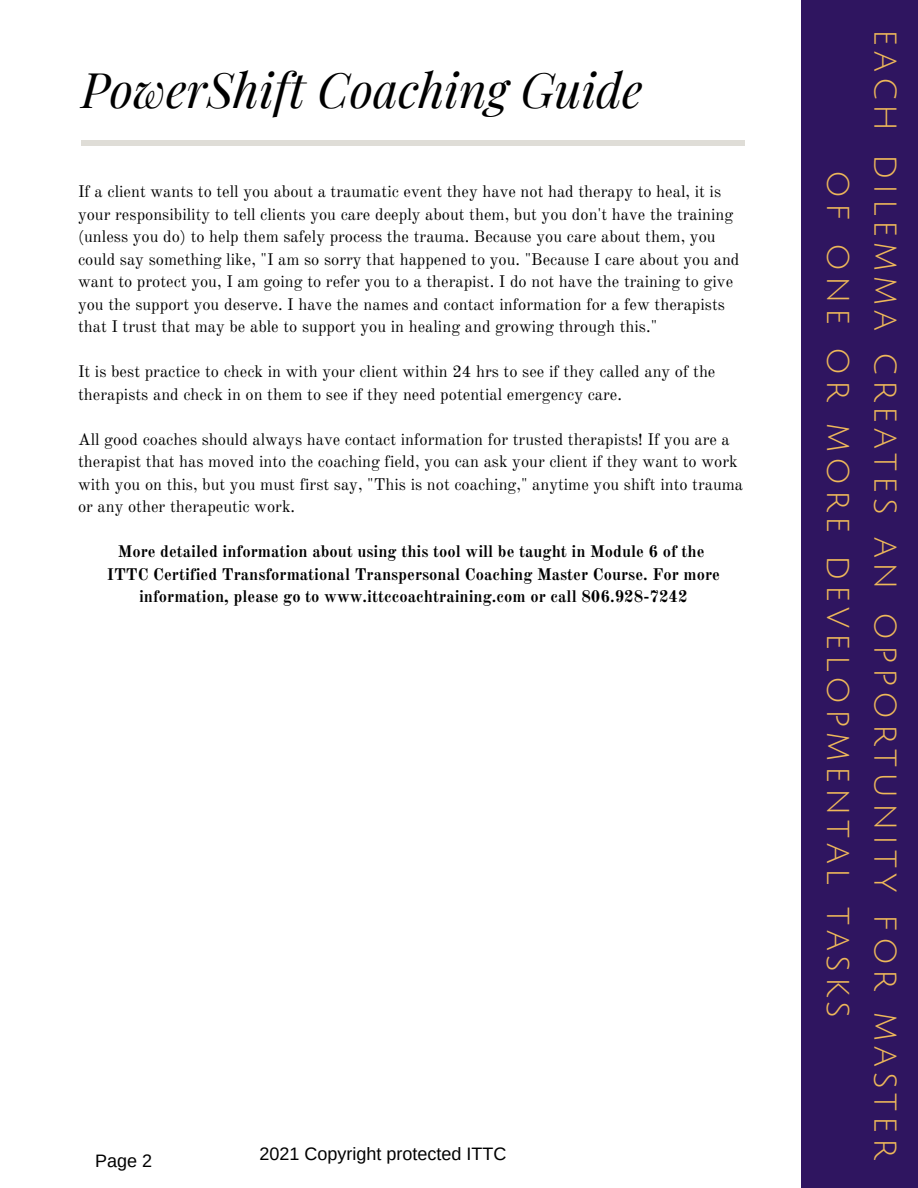
<style>
.page{position:relative;width:918px;height:1188px;background:#fff}
.page>*{position:absolute;margin:0;border:0;box-sizing:border-box;transform-origin:0 0}
.t1{font:italic 48px "Playfair Display";color:#000}
.t2{font:34.5px/47.2px "Julius Sans One";letter-spacing:.14em;color:#eeb85a;text-align:center}
.t3{font:18px "Arimo";color:#000}
.t4{font:16.5px/22.5px "Old Standard";color:#000}
.t5{font:700 16.5px/22.5px "Old Standard";color:#000;text-align:center}
</style>
<div class="page">
<hr style="left:82px;top:141px;width:663px;height:4px;background:#dfddd7">
<div style="left:801px;top:0;width:117px;height:1188px;background:#2f1560"></div>
<p class="t1" style="left:81px;top:56px;width:563px">PowerShift Coaching Guide</p>
<p class="t4" style="left:78px;top:181px;width:663px">If a client wants to tell you about a traumatic event they have not had therapy to heal, it is your responsibility to tell clients you care deeply about them, but you don't have the training (unless you do) to help them safely process the trauma. Because you care about them, you could say something like, "I am so sorry that happened to you. "Because I care about you and want to protect you, I am going to refer you to a therapist. I do not have the training to give you the support you deserve. I have the names and contact information for a few therapists that I trust that may be able to support you in healing and growing through this."</p>
<p class="t4" style="left:78px;top:361px;width:639px">It is best practice to check in with your client within 24 hrs to see if they called any of the therapists and check in on them to see if they need potential emergency care.</p>
<p class="t4" style="left:78px;top:428px;width:667px">All good coaches should always have contact information for trusted therapists! If you are a therapist that has moved into the coaching field, you can ask your client if they want to work with you on this, but you must first say, "This is not coaching," anytime you shift into trauma or any other therapeutic work.</p>
<p class="t5" style="left:118px;top:541px;width:588px">More detailed information about using this tool will be taught in Module 6 of the</p>
<p class="t5" style="left:107px;top:563px;width:615px">ITTC Certified Transformational Transpersonal Coaching Master Course. For more information, please go to www.ittccoachtraining.com or call 806.928-7242</p>
<p class="t3" style="left:95px;top:1150px;width:59px">Page 2</p>
<p class="t3" style="left:260px;top:1144px;width:248px">2021 Copyright protected ITTC</p>
<p class="t2" style="left:909px;top:29px;width:1132px;rotate:90deg">each dilemma creates an opportunity for master of one or more developmental tasks</p>
</div>
